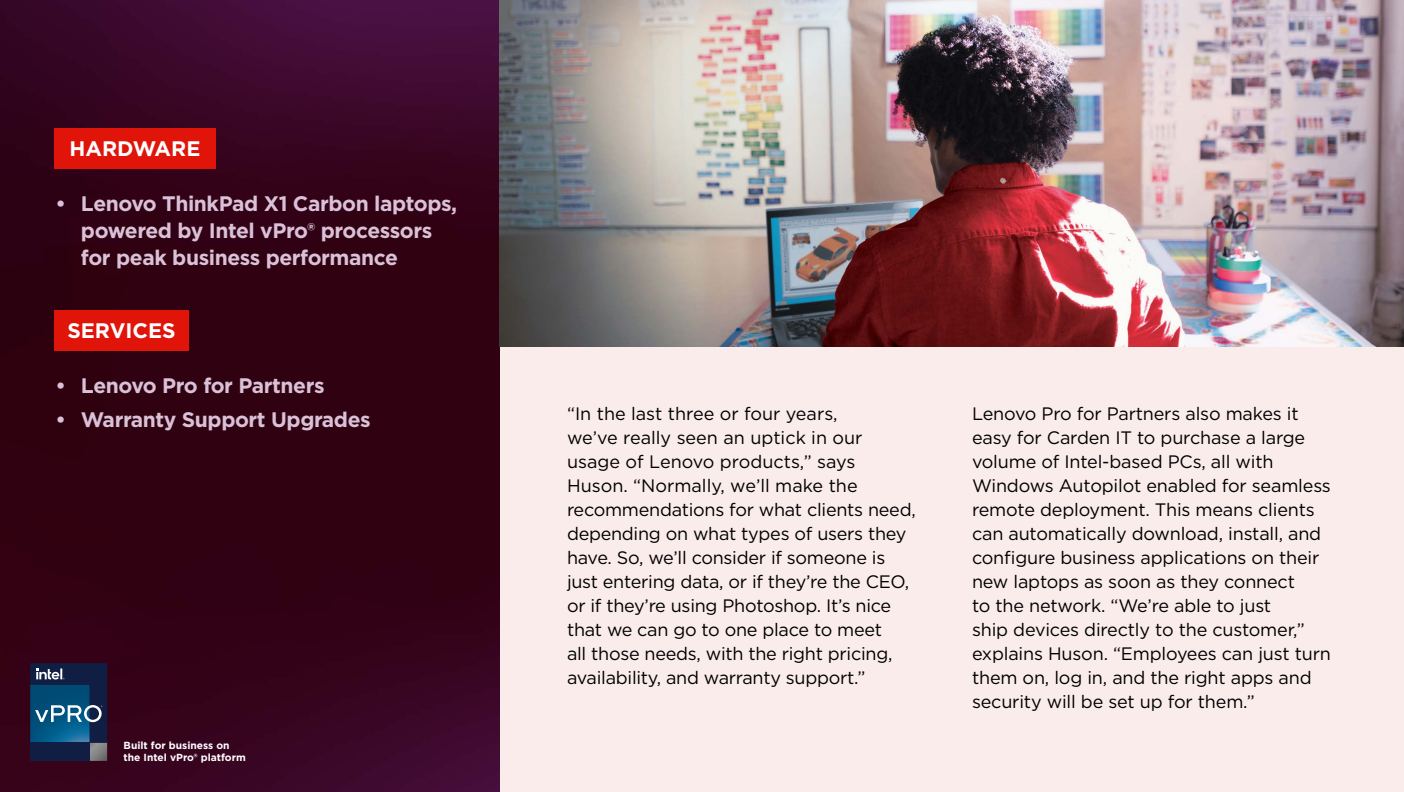
<style>
.page{position:relative;width:1404px;height:792px;background:#faeceb}
.page>*{position:absolute;margin:0;border:0;box-sizing:border-box;transform-origin:0 0}
.t1{font:700 21px/27px "Gotham";letter-spacing:-.02em;color:#d9c1d8}
.t2{font:700 21px "Gotham";color:#fff}
.t3{font:18px/24px "Gotham";letter-spacing:-.01em;color:#000}
.t4{font:700 10.2px/12.3px "Gotham";color:#fff}
</style>
<div class="page">
<img style="left:0;top:0;width:500px;height:792px">
<img style="left:500px;top:0;width:904px;height:346px">
<div style="left:54px;top:128px;width:162px;height:41px;background:#e1140a"></div>
<div style="left:54px;top:310px;width:135px;height:41px;background:#e1140a"></div>
<svg style="left:30px;top:663px;width:77px;height:98px"></svg>
<p class="t2" style="left:70px;top:134px;width:132px">HARDWARE</p>
<p class="t1" style="left:81px;top:190px;width:378px;text-indent:-25px">• Lenovo ThinkPad X1 Carbon laptops, powered by Intel vPro® processors for peak business performance</p>
<p class="t2" style="left:67px;top:317px;width:110px">SERVICES</p>
<p class="t1" style="left:56px;top:372px;width:271px">• Lenovo Pro for Partners</p>
<p class="t1" style="left:56px;top:405px;width:317px">• Warranty Support Upgrades</p>
<p class="t3" style="left:972px;top:401px;width:360px">Lenovo Pro for Partners also makes it easy for Carden IT to purchase a large volume of Intel-based PCs, all with Windows Autopilot enabled for seamless remote deployment. This means clients can automatically download, install, and configure business applications on their new laptops as soon as they connect<br>to the network. “We’re able to just<br>ship devices directly to the customer,” explains Huson. “Employees can just turn them on, log in, and the right apps and security will be set up for them.”</p>
<p class="t3" style="left:567px;top:401px;width:350px">“In the last three or four years,<br>we’ve really seen an uptick in our usage of Lenovo products,” says Huson. “Normally, we’ll make the recommendations for what clients need, depending on what types of users they have. So, we’ll consider if someone is just entering data, or if they’re the CEO, or if they’re using Photoshop. It’s nice that we can go to one place to meet<br>all those needs, with the right pricing, availability, and warranty support.”</p>
<p class="t4" style="left:124px;top:739px;width:124px">Built for business on the Intel vPro® platform</p>
</div>
